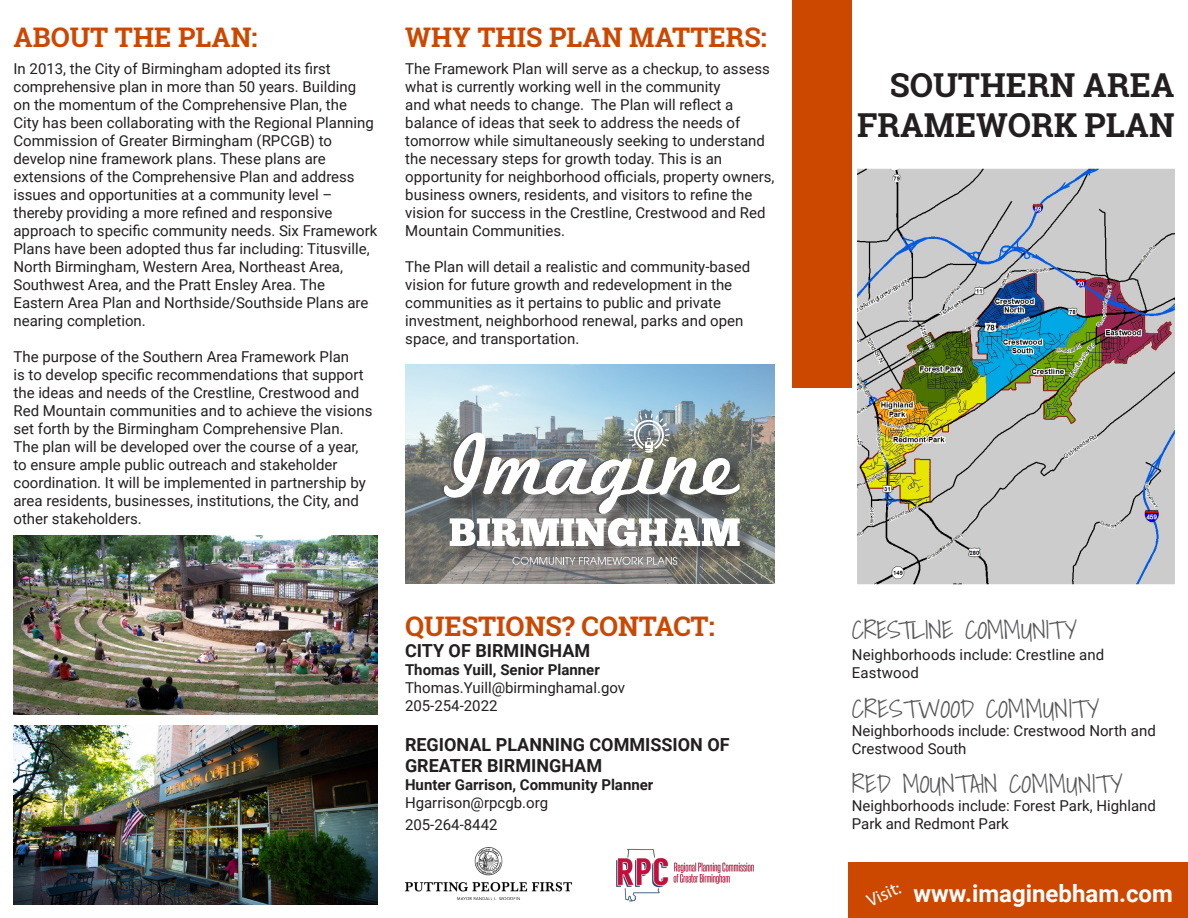
<style>
.page{position:relative;width:1188px;height:918px;background:#fff}
.page>*{position:absolute;margin:0;border:0;box-sizing:border-box;transform-origin:0 0}
.t1{font:700 33px "Roboto Slab";color:#231f20}
.t2{font:700 27px "Roboto Slab";color:#cc4700}
.Subtitle{font:300 25.5px "Shadows Into";color:#58585b}
.Subtitle-2{font:300 25.5px "Shadows Into";letter-spacing:-.02em;color:#58585b}
.General_Text{font:700 24px "Roboto";color:#fff}
.Bold_General{font:700 18px/21.6px "Roboto";color:#231f20}
.General_Text-2{font:18px "Myriad Pro";color:#fff}
.General_Text-3{font:15px/18px "Roboto";color:#231f20}
.t3{font:700 15px "Roboto";color:#231f20}
</style>
<div class="page">
<div style="left:793px;top:0;width:59px;height:387px;background:#cc4700"></div>
<img style="left:616px;top:848px;width:138px;height:54px">
<img style="left:857px;top:168px;width:318px;height:417px">
<div style="left:849px;top:863px;width:339px;height:55px;background:#cc4700"></div>
<img style="left:405px;top:848px;width:167px;height:51px">
<img style="left:405px;top:365px;width:369px;height:219px">
<div style="left:444px;top:417px;width:314px;height:166px;background:#231f20;opacity:.5"></div>
<svg style="left:441px;top:413px;width:299px;height:133px"></svg>
<svg style="left:512px;top:557px;width:165px;height:8px"></svg>
<img style="left:14px;top:536px;width:364px;height:179px">
<img style="left:14px;top:725px;width:364px;height:179px">
<p class="t2" style="left:14px;top:19px;width:246px">ABOUT THE PLAN:</p>
<p class="General_Text-3" style="left:14px;top:59px;width:365px">In 2013, the City of Birmingham adopted its first comprehensive plan in more than 50 years. Building<br>on the momentum of the Comprehensive Plan, the<br>City has been collaborating with the Regional Planning Commission of Greater Birmingham (RPCGB) to develop nine framework plans. These plans are extensions of the Comprehensive Plan and address issues and opportunities at a community level – thereby providing a more refined and responsive approach to specific community needs. Six Framework Plans have been adopted thus far including: Titusville, North Birmingham, Western Area, Northeast Area, Southwest Area, and the Pratt Ensley Area. The Eastern Area Plan and Northside/Southside Plans are nearing completion.</p>
<p class="General_Text-3" style="left:14px;top:347px;width:360px">The purpose of the Southern Area Framework Plan<br>is to develop specific recommendations that support the ideas and needs of the Crestline, Crestwood and Red Mountain communities and to achieve the visions set forth by the Birmingham Comprehensive Plan.<br>The plan will be developed over the course of a year, to ensure ample public outreach and stakeholder coordination. It will be implemented in partnership by area residents, businesses, institutions, the City, and other stakeholders.</p>
<p class="t2" style="left:405px;top:19px;width:363px">WHY THIS PLAN MATTERS:</p>
<p class="General_Text-3" style="left:405px;top:59px;width:371px">The Framework Plan will serve as a checkup, to assess what is currently working well in the community<br>and what needs to change. The Plan will reflect a balance of ideas that seek to address the needs of tomorrow while simultaneously seeking to understand the necessary steps for growth today. This is an opportunity for neighborhood officials, property owners, business owners, residents, and visitors to refine the vision for success in the Crestline, Crestwood and Red Mountain Communities.</p>
<p class="General_Text-3" style="left:405px;top:257px;width:346px">The Plan will detail a realistic and community-based vision for future growth and redevelopment in the communities as it pertains to public and private investment, neighborhood renewal, parks and open space, and transportation.</p>
<p class="t2" style="left:405px;top:607px;width:311px">QUESTIONS? CONTACT:</p>
<p class="Bold_General" style="left:405px;top:639px;width:187px">CITY OF BIRMINGHAM</p>
<p class="t3" style="left:405px;top:659px;width:196px">Thomas Yuill, Senior Planner</p>
<p class="General_Text-3" style="left:405px;top:678px;width:222px">Thomas.Yuill@birminghamal.gov</p>
<p class="General_Text-3" style="left:405px;top:696px;width:94px">205-254-2022</p>
<p class="Bold_General" style="left:405px;top:733px;width:326px">REGIONAL PLANNING COMMISSION OF<br>GREATER BIRMINGHAM</p>
<p class="t3" style="left:405px;top:775px;width:250px">Hunter Garrison, Community Planner</p>
<p class="General_Text-3" style="left:405px;top:794px;width:145px">Hgarrison@rpcgb.org</p>
<p class="General_Text-3" style="left:405px;top:815px;width:94px">205-264-8442</p>
<p class="t1" style="left:890px;top:63px;width:286px">SOUTHERN AREA</p>
<p class="t1" style="left:857px;top:102px;width:319px">FRAMEWORK PLAN</p>
<p class="Subtitle-2" style="left:852px;top:609px;width:227px">CRESTLINE COMMUNITY</p>
<p class="General_Text-3" style="left:852px;top:645px;width:254px">Neighborhoods include: Crestline and<br>Eastwood</p>
<p class="Subtitle" style="left:852px;top:688px;width:249px">CRESTWOOD COMMUNITY</p>
<p class="General_Text-3" style="left:852px;top:721px;width:306px">Neighborhoods include: Crestwood North and<br>Crestwood South</p>
<p class="Subtitle" style="left:852px;top:763px;width:273px">RED MOUNTAIN COMMUNITY</p>
<p class="General_Text-3" style="left:852px;top:796px;width:306px">Neighborhoods include: Forest Park, Highland<br>Park and Redmont Park</p>
<p class="General_Text-2" style="left:863px;top:891px;width:36px;rotate:-25deg">Visit:</p>
<p class="General_Text" style="left:914px;top:876px;width:261px">www.imaginebham.com</p>
</div>
